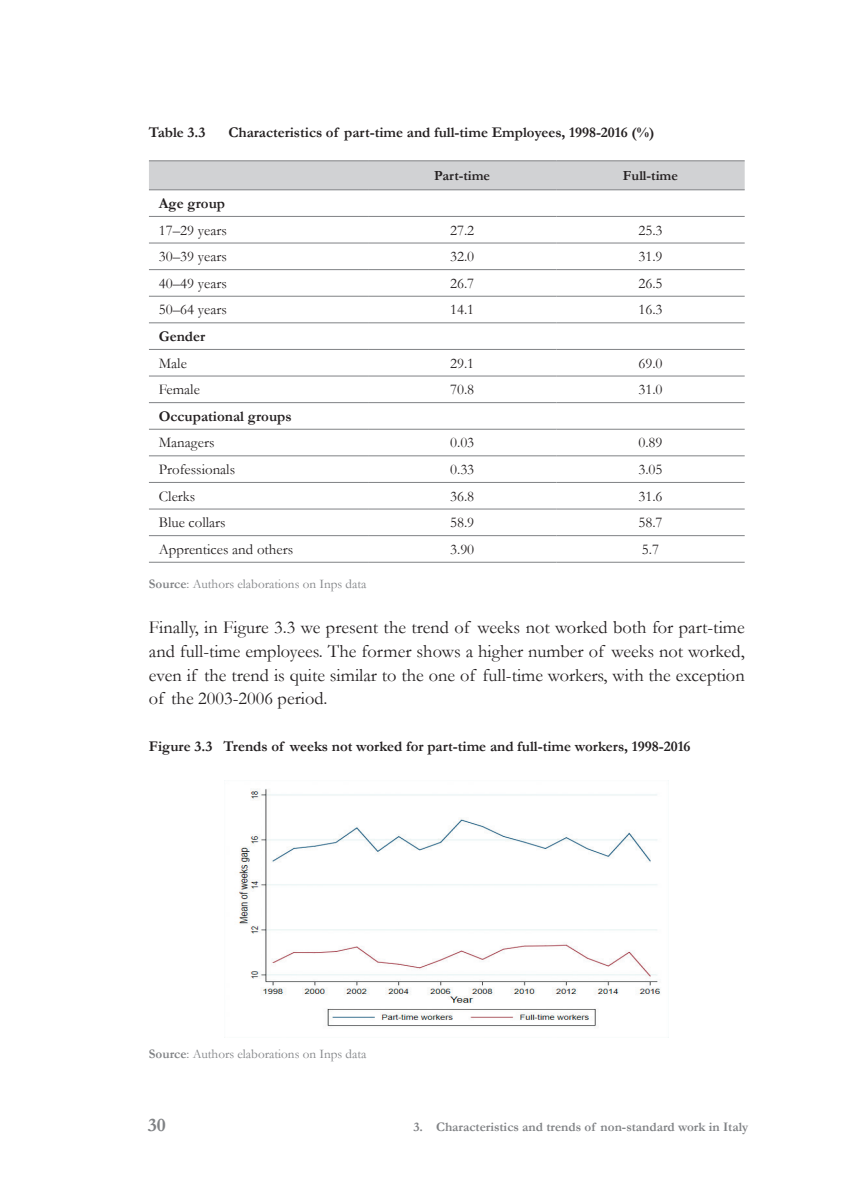
<style>
.page{position:relative;width:844px;height:1191px;background:#fff}
.page>*{position:absolute;margin:0;border:0;box-sizing:border-box;transform-origin:0 0}
.t1{font:700 19.25px "Garamond";color:#808285}
.t2{font:18.38px/23.6px "Garamond";color:#231f20;text-align:justify}
.t3{font:14.88px "Garamond";color:#231f20}
.t4{font:700 14.88px "Garamond";color:#231f20}
.t5{font:700 14px "Garamond";color:#231f20}
.t6{font:13.12px "Garamond";color:#808285}
.t7{font:700 13.12px "Garamond";color:#808285}
.s1{font-weight:700}
</style>
<div class="page">
<div style="left:149px;top:161px;width:595px;height:28px;background:#d1d2d4"></div>
<hr style="left:149px;top:160px;width:219px;height:1px;background:#808285">
<hr style="left:368px;top:160px;width:188px;height:1px;background:#808285">
<hr style="left:556px;top:160px;width:188px;height:1px;background:#808285">
<hr style="left:149px;top:189px;width:219px;height:1px;background:#808285">
<hr style="left:368px;top:189px;width:188px;height:1px;background:#808285">
<hr style="left:556px;top:189px;width:188px;height:1px;background:#808285">
<hr style="left:149px;top:216px;width:219px;height:1px;background:#808285">
<hr style="left:368px;top:216px;width:188px;height:1px;background:#808285">
<hr style="left:556px;top:216px;width:188px;height:1px;background:#808285">
<hr style="left:149px;top:243px;width:219px;height:1px;background:#808285">
<hr style="left:368px;top:243px;width:188px;height:1px;background:#808285">
<hr style="left:556px;top:243px;width:188px;height:1px;background:#808285">
<hr style="left:149px;top:269px;width:219px;height:1px;background:#808285">
<hr style="left:368px;top:269px;width:188px;height:1px;background:#808285">
<hr style="left:556px;top:269px;width:188px;height:1px;background:#808285">
<hr style="left:149px;top:296px;width:219px;height:1px;background:#808285">
<hr style="left:368px;top:296px;width:188px;height:1px;background:#808285">
<hr style="left:556px;top:296px;width:188px;height:1px;background:#808285">
<hr style="left:149px;top:322px;width:219px;height:1px;background:#808285">
<hr style="left:368px;top:322px;width:188px;height:1px;background:#808285">
<hr style="left:556px;top:322px;width:188px;height:1px;background:#808285">
<hr style="left:149px;top:349px;width:219px;height:1px;background:#808285">
<hr style="left:368px;top:349px;width:188px;height:1px;background:#808285">
<hr style="left:556px;top:349px;width:188px;height:1px;background:#808285">
<hr style="left:149px;top:376px;width:219px;height:1px;background:#808285">
<hr style="left:368px;top:376px;width:188px;height:1px;background:#808285">
<hr style="left:556px;top:376px;width:188px;height:1px;background:#808285">
<hr style="left:149px;top:402px;width:219px;height:1px;background:#808285">
<hr style="left:368px;top:402px;width:188px;height:1px;background:#808285">
<hr style="left:556px;top:402px;width:188px;height:1px;background:#808285">
<hr style="left:149px;top:429px;width:219px;height:1px;background:#808285">
<hr style="left:368px;top:429px;width:188px;height:1px;background:#808285">
<hr style="left:556px;top:429px;width:188px;height:1px;background:#808285">
<hr style="left:149px;top:455px;width:219px;height:1px;background:#808285">
<hr style="left:368px;top:455px;width:188px;height:1px;background:#808285">
<hr style="left:556px;top:455px;width:188px;height:1px;background:#808285">
<hr style="left:149px;top:482px;width:219px;height:1px;background:#808285">
<hr style="left:368px;top:482px;width:188px;height:1px;background:#808285">
<hr style="left:556px;top:482px;width:188px;height:1px;background:#808285">
<hr style="left:149px;top:509px;width:219px;height:1px;background:#808285">
<hr style="left:368px;top:509px;width:188px;height:1px;background:#808285">
<hr style="left:556px;top:509px;width:188px;height:1px;background:#808285">
<hr style="left:149px;top:535px;width:219px;height:1px;background:#808285">
<hr style="left:368px;top:535px;width:188px;height:1px;background:#808285">
<hr style="left:556px;top:535px;width:188px;height:1px;background:#808285">
<hr style="left:149px;top:562px;width:219px;height:1px;background:#808285">
<hr style="left:368px;top:562px;width:188px;height:1px;background:#808285">
<hr style="left:556px;top:562px;width:188px;height:1px;background:#808285">
<img style="left:239px;top:789px;width:421px;height:238px">
<p class="t4" style="left:149px;top:123px;width:58px">Table 3.3</p>
<p class="t4" style="left:228px;top:123px;width:427px">Characteristics of part-time and full-time Employees, 1998-2016 (%)</p>
<p class="t5" style="left:434px;top:167px;width:57px">Part-time</p>
<p class="t5" style="left:622px;top:167px;width:56px">Full-time</p>
<p class="t4" style="left:159px;top:194px;width:68px">Age group</p>
<p class="t3" style="left:159px;top:221px;width:69px">17–29 years</p>
<p class="t3" style="left:450px;top:221px;width:26px">27.2</p>
<p class="t3" style="left:638px;top:221px;width:26px">25.3</p>
<p class="t3" style="left:159px;top:248px;width:69px">30–39 years</p>
<p class="t3" style="left:450px;top:248px;width:26px">32.0</p>
<p class="t3" style="left:638px;top:248px;width:26px">31.9</p>
<p class="t3" style="left:159px;top:274px;width:69px">40–49 years</p>
<p class="t3" style="left:450px;top:274px;width:26px">26.7</p>
<p class="t3" style="left:638px;top:274px;width:26px">26.5</p>
<p class="t3" style="left:159px;top:301px;width:69px">50–64 years</p>
<p class="t3" style="left:450px;top:301px;width:26px">14.1</p>
<p class="t3" style="left:638px;top:301px;width:26px">16.3</p>
<p class="t4" style="left:159px;top:327px;width:48px">Gender</p>
<p class="t3" style="left:159px;top:354px;width:30px">Male</p>
<p class="t3" style="left:450px;top:354px;width:26px">29.1</p>
<p class="t3" style="left:638px;top:354px;width:26px">69.0</p>
<p class="t3" style="left:159px;top:381px;width:43px">Female</p>
<p class="t3" style="left:450px;top:381px;width:26px">70.8</p>
<p class="t3" style="left:638px;top:381px;width:26px">31.0</p>
<p class="t4" style="left:159px;top:407px;width:134px">Occupational groups</p>
<p class="t3" style="left:159px;top:434px;width:57px">Managers</p>
<p class="t3" style="left:450px;top:434px;width:26px">0.03</p>
<p class="t3" style="left:638px;top:434px;width:26px">0.89</p>
<p class="t3" style="left:159px;top:460px;width:78px">Professionals</p>
<p class="t3" style="left:450px;top:460px;width:26px">0.33</p>
<p class="t3" style="left:638px;top:460px;width:26px">3.05</p>
<p class="t3" style="left:159px;top:487px;width:38px">Clerks</p>
<p class="t3" style="left:450px;top:487px;width:26px">36.8</p>
<p class="t3" style="left:638px;top:487px;width:26px">31.6</p>
<p class="t3" style="left:159px;top:513px;width:68px">Blue collars</p>
<p class="t3" style="left:450px;top:513px;width:26px">58.9</p>
<p class="t3" style="left:638px;top:513px;width:26px">58.7</p>
<p class="t3" style="left:159px;top:540px;width:136px">Apprentices and others</p>
<p class="t3" style="left:450px;top:540px;width:26px">3.90</p>
<p class="t3" style="left:641px;top:540px;width:19px">5.7</p>
<p class="t6" style="left:149px;top:576px;width:219px"><span class="s1">Source</span>: Authors elaborations on Inps data</p>
<p class="t2" style="left:149px;top:615px;width:597px">Finally, in Figure 3.3 we present the trend of weeks not worked both for part-time and full-time employees. The former shows a higher number of weeks not worked, even if the trend is quite similar to the one of full-time workers, with the exception of the 2003-2006 period.</p>
<p class="t4" style="left:149px;top:738px;width:543px">Figure 3.3 Trends of weeks not worked for part-time and full-time workers, 1998-2016</p>
<p class="t6" style="left:149px;top:1046px;width:219px"><span class="s1">Source</span>: Authors elaborations on Inps data</p>
<p class="t1" style="left:148px;top:1113px;width:20px">30</p>
<p class="t7" style="left:413px;top:1119px;width:336px">3. Characteristics and trends of non-standard work in Italy</p>
</div>
